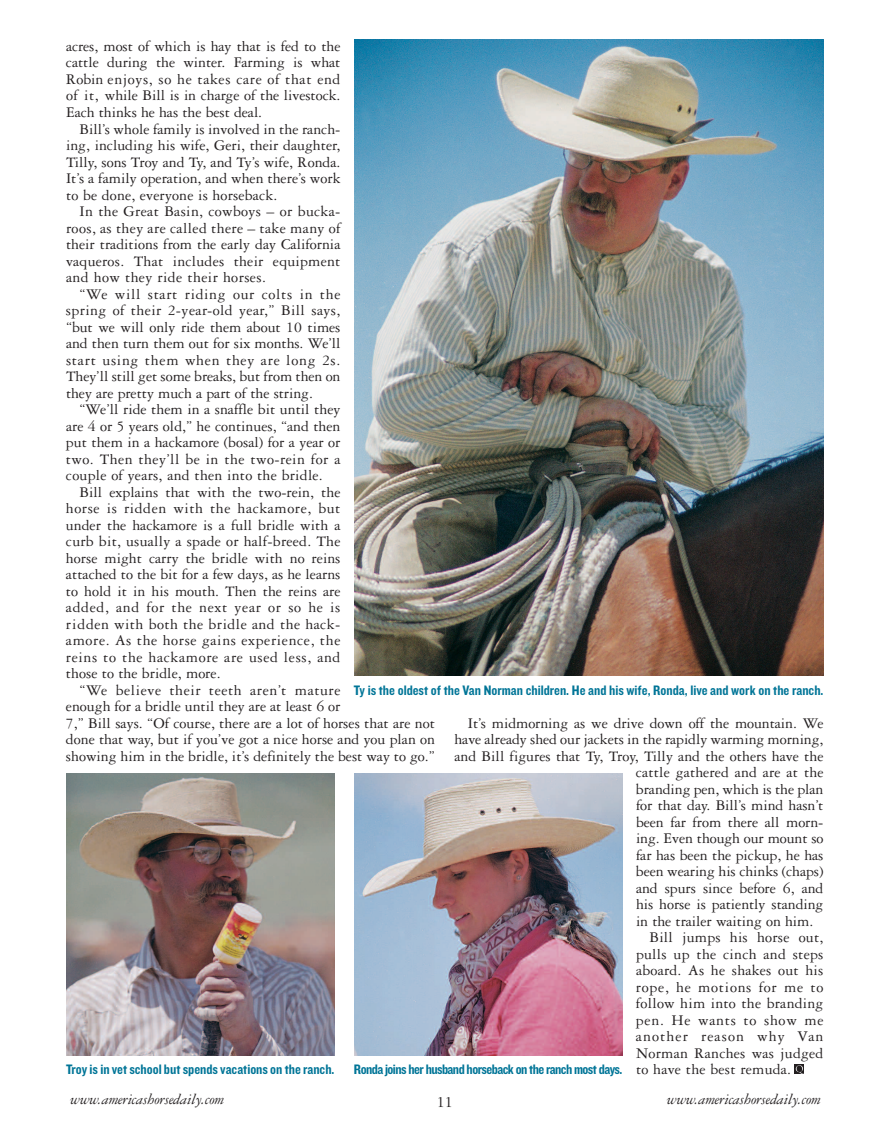
<style>
.page{position:relative;width:891px;height:1134px;background:#fff}
.page>*{position:absolute;margin:0;border:0;box-sizing:border-box;transform-origin:0 0}
.t1{font:16.5px "Garamond Three";color:#231f20}
.t2{font:15.75px/16.5px "Garamond Three";color:#231f20;text-align:justify}
.t3{font:italic 15.75px "Garamond Three";letter-spacing:-.005em;color:#231f20}
.t4{font:15.75px "Garamond Three";letter-spacing:.045em;color:#231f20}
.t5{font:15.75px "Garamond Three";letter-spacing:.07em;color:#231f20}
.t6{font:14.25px "Knockout HTF50 Welterweight";color:#007597}
.t7{font:14.25px "Knockout HTF50 Welterweight";letter-spacing:-.04em;color:#007597}
.s1{font-family:"Garamond Three";font-size:15.75px;color:#231f20}
</style>
<div class="page">
<img style="left:354px;top:773px;width:268px;height:282px">
<img style="left:66px;top:773px;width:268px;height:282px">
<img style="left:354px;top:39px;width:470px;height:637px">
<svg style="left:794px;top:1065px;width:2px;height:9px"></svg>
<svg style="left:796px;top:1065px;width:8px;height:9px"></svg>
<p class="t2" style="left:66px;top:39px;width:276px">acres, most of which is hay that is fed to the cattle during the winter. Farming is what Robin enjoys, so he takes care of that end of it, while Bill is in charge of the livestock.<br>Each thinks he has the best deal.</p>
<p class="t2" style="left:66px;top:122px;width:276px;text-indent:13px">Bill’s whole family is involved in the ranch&shy;ing, including his wife, Geri, their daughter, Tilly, sons Troy and Ty, and Ty’s wife, Ronda.<br>It’s a family operation, and when there’s work to be done, everyone is horseback.</p>
<p class="t2" style="left:66px;top:204px;width:276px;text-indent:14px">In the Great Basin, cowboys – or bucka&shy;roos, as they are called there – take many of their traditions from the early day California vaqueros. That includes their equipment and how they ride their horses.</p>
<p class="t2" style="left:66px;top:287px;width:276px;text-indent:14px">“We will start riding our colts in the spring of their 2-year-old year,” Bill says, “but we will only ride them about 10 times and then turn them out for six months. We’ll start using them when they are long 2s.<br>They’ll still get some breaks, but from then on they are pretty much a part of the string.</p>
<p class="t2" style="left:66px;top:402px;width:276px;text-indent:14px">“We’ll ride them in a snaffle bit until they are 4 or 5 years old,” he continues, “and then put them in a hackamore (bosal) for a year or two. Then they’ll be in the two-rein for a couple of years, and then into the bridle.</p>
<p class="t2" style="left:66px;top:485px;width:276px;text-indent:14px">Bill explains that with the two-rein, the horse is ridden with the hackamore, but under the hackamore is a full bridle with a curb bit, usually a spade or half-breed. The horse might carry the bridle with no reins attached to the bit for a few days, as he learns to hold it in his mouth. Then the reins are added, and for the next year or so he is ridden with both the bridle and the hack&shy;amore. As the horse gains experience, the reins to the hackamore are used less, and those to the bridle, more.</p>
<p class="t2" style="left:66px;top:683px;width:371px;text-align:left;text-indent:13px">“We believe their teeth aren’t mature<br>enough for a bridle until they are at least 6 or<br>7,” Bill says. “Of course, there are a lot of horses that are not done that way, but if you’ve got a nice horse and you plan on showing him in the bridle, it’s definitely the best way to go.”</p>
<p class="t6" style="left:354px;top:681px;width:471px">Ty is the oldest of the Van Norman children. He and his wife, Ronda, live and work on the ranch.</p>
<p class="t2" style="left:468px;top:716px;width:357px">It’s midmorning as we drive down off the mountain. We</p>
<p class="t2" style="left:455px;top:732px;width:370px">have already shed our jackets in the rapidly warming morning,</p>
<p class="t2" style="left:454px;top:749px;width:371px">and Bill figures that Ty, Troy, Tilly and the others have the</p>
<p class="t2" style="left:636px;top:765px;width:189px">cattle gathered and are at the</p>
<p class="t2" style="left:636px;top:782px;width:189px">branding pen, which is the plan</p>
<p class="t2" style="left:636px;top:798px;width:189px">for that day. Bill’s mind hasn’t</p>
<p class="t2" style="left:636px;top:815px;width:189px">been far from there all morn-</p>
<p class="t2" style="left:636px;top:831px;width:189px">ing. Even though our mount so</p>
<p class="t2" style="left:636px;top:848px;width:189px">far has been the pickup, he has</p>
<p class="t2" style="left:636px;top:864px;width:189px">been wearing his chinks (chaps)</p>
<p class="t2" style="left:636px;top:881px;width:189px">and spurs since before 6, and</p>
<p class="t2" style="left:636px;top:897px;width:189px">his horse is patiently standing</p>
<p class="t2" style="left:636px;top:914px;width:179px">in the trailer waiting on him.</p>
<p class="t2" style="left:650px;top:930px;width:175px">Bill jumps his horse out,</p>
<p class="t2" style="left:636px;top:947px;width:189px">pulls up the cinch and steps</p>
<p class="t2" style="left:636px;top:963px;width:189px">aboard. As he shakes out his</p>
<p class="t4" style="left:636px;top:981px;width:189px">rope, he motions for me to</p>
<p class="t2" style="left:636px;top:996px;width:189px">follow him into the branding</p>
<p class="t4" style="left:636px;top:1014px;width:189px">pen. He wants to show me</p>
<p class="t5" style="left:636px;top:1031px;width:189px">another reason why Van</p>
<p class="t2" style="left:636px;top:1046px;width:189px">Norman Ranches was judged</p>
<p class="t6" style="left:66px;top:1061px;width:270px">Troyisin vetschool butspendsvacations on the ranch.</p>
<p class="t7" style="left:354px;top:1061px;width:439px">Ronda joins her husband horseback on the ranch most days. <span class="s1">to have the best remuda.</span></p>
<p class="t3" style="left:70px;top:1094px;width:155px">www.americashorsedaily.com</p>
<p class="t1" style="left:437px;top:1096px;width:18px">11</p>
<p class="t3" style="left:667px;top:1094px;width:155px">www.americashorsedaily.com</p>
</div>
